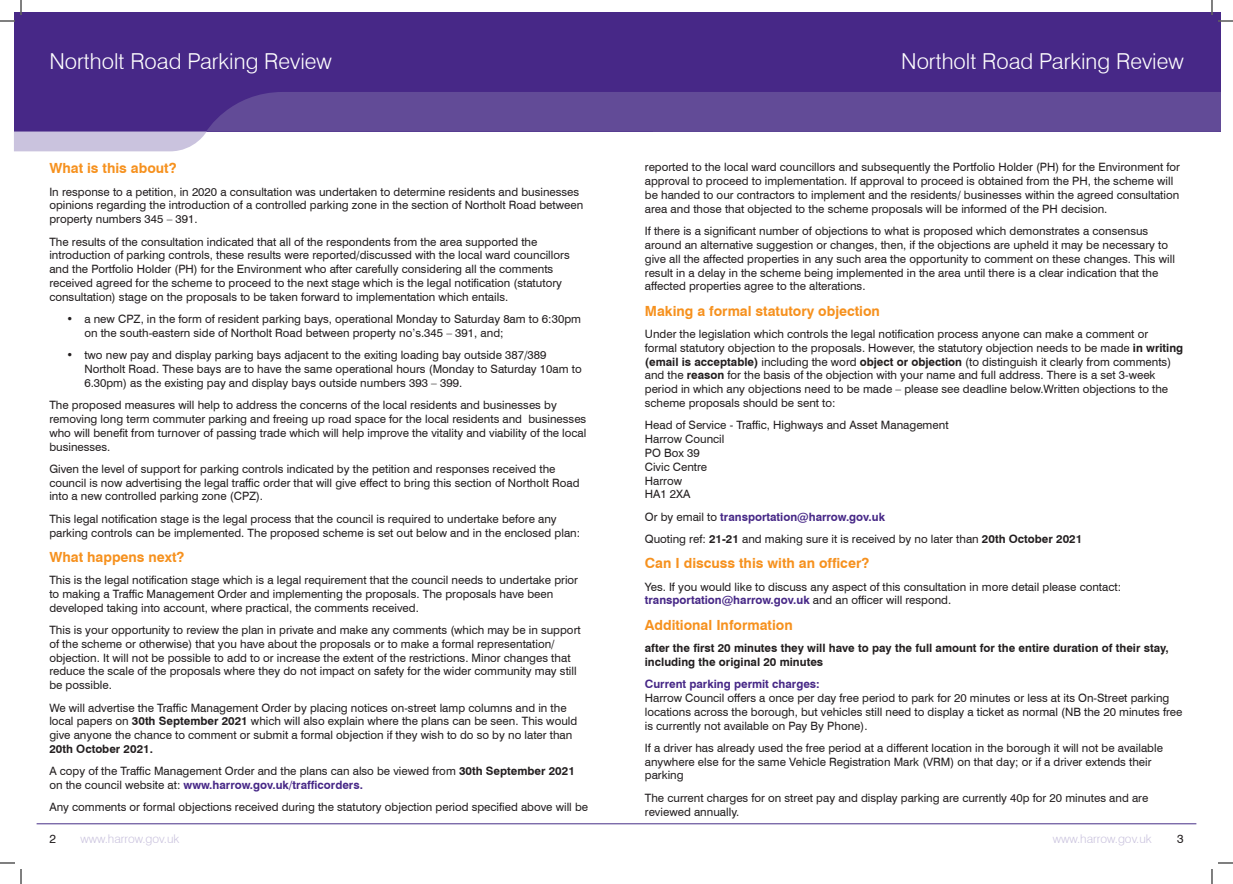
<style>
.page{position:relative;width:1233px;height:884px;background:#fff}
.page>*{position:absolute;margin:0;border:0;box-sizing:border-box;transform-origin:0 0}
.t1{font:300 22px "Swiss 721 BT";color:#fff}
.t2{font:700 14px "Swiss 721 BT";color:#f6911e}
.t3{font:300 12px "Swiss 721 BT";color:#cac3de}
.t4{font:12px "Swiss 721 BT";color:#231f20}
.t5{font:11.5px/13.8px "Swiss 721 BT";color:#231f20}
.t6{font:700 11.5px/13.8px "Swiss 721 BT";color:#231f20}
.t7{font:700 11.5px "Swiss 721 BT";color:#472887}
.s1{font-weight:700}
.s2{font-weight:700;color:#472887}
.s3{font-weight:400;color:#231f20}
</style>
<div class="page">
<hr style="left:37px;top:823px;width:1159px;height:1px;background:#472e87">
<div style="left:585px;top:12px;width:635px;height:120px;background:#472887"></div>
<div style="left:15px;top:12px;width:638px;height:120px;background:#472887"></div>
<svg style="left:14px;top:92px;width:1206px;height:59px"></svg>
<svg style="left:1218px;top:20px;width:15px;height:2px"></svg>
<svg style="left:1218px;top:862px;width:15px;height:2px"></svg>
<svg style="left:0;top:0;width:22px;height:22px"></svg>
<svg style="left:0;top:862px;width:22px;height:22px"></svg>
<svg style="left:1211px;top:0;width:1px;height:15px"></svg>
<svg style="left:1211px;top:869px;width:1px;height:15px"></svg>
<h1 class="t1" style="left:49px;top:48px;width:284px">Northolt Road Parking Review</h1>
<h1 class="t1" style="left:901px;top:48px;width:284px">Northolt Road Parking Review</h1>
<p class="t2" style="left:49px;top:159px;width:129px">What is this about?</p>
<p class="t5" style="left:49px;top:184px;width:535px">In response to a petition, in 2020 a consultation was undertaken to determine residents and businesses opinions regarding the introduction of a controlled parking zone in the section of Northolt Road between property numbers 345 – 391.</p>
<p class="t5" style="left:49px;top:234px;width:522px">The results of the consultation indicated that all of the respondents from the area supported the introduction of parking controls, these results were reported/discussed with the local ward councillors and the Portfolio Holder (PH) for the Environment who after carefully considering all the comments received agreed for the scheme to proceed to the next stage which is the legal notification (statutory consultation) stage on the proposals to be taken forward to implementation which entails.</p>
<p class="t5" style="left:84px;top:312px;width:498px;text-indent:-18px">• a new CPZ, in the form of resident parking bays, operational Monday to Saturday 8am to 6:30pm on the south-eastern side of Northolt Road between property no’s.345 – 391, and;</p>
<p class="t5" style="left:84px;top:348px;width:499px;text-indent:-18px">• two new pay and display parking bays adjacent to the exiting loading bay outside 387/389<br>Northolt Road. These bays are to have the same operational hours (Monday to Saturday 10am to<br>6.30pm) as the existing pay and display bays outside numbers 393 – 399.</p>
<p class="t5" style="left:49px;top:398px;width:538px">The proposed measures will help to address the concerns of the local residents and businesses by removing long term commuter parking and freeing up road space for the local residents and businesses who will benefit from turnover of passing trade which will help improve the vitality and viability of the local businesses.</p>
<p class="t5" style="left:49px;top:461px;width:531px">Given the level of support for parking controls indicated by the petition and responses received the council is now advertising the legal traffic order that will give effect to bring this section of Northolt Road into a new controlled parking zone (CPZ).</p>
<p class="t5" style="left:49px;top:511px;width:532px">This legal notification stage is the legal process that the council is required to undertake before any parking controls can be implemented. The proposed scheme is set out below and in the enclosed plan:</p>
<p class="t2" style="left:49px;top:547px;width:137px">What happens next?</p>
<p class="t5" style="left:49px;top:573px;width:530px">This is the legal notification stage which is a legal requirement that the council needs to undertake prior to making a Traffic Management Order and implementing the proposals. The proposals have been developed taking into account, where practical, the comments received.</p>
<p class="t5" style="left:49px;top:623px;width:533px">This is your opportunity to review the plan in private and make any comments (which may be in support of the scheme or otherwise) that you have about the proposals or to make a formal representation/ objection. It will not be possible to add to or increase the extent of the restrictions. Minor changes that reduce the scale of the proposals where they do not impact on safety for the wider community may still be possible.</p>
<p class="t5" style="left:49px;top:700px;width:529px">We will advertise the Traffic Management Order by placing notices on-street lamp columns and in the local papers on <span class="s1">30th September 2021</span> which will also explain where the plans can be seen. This would give anyone the chance to comment or submit a formal objection if they wish to do so by no later than <span class="s1">20th October 2021.</span></p>
<p class="t5" style="left:49px;top:764px;width:527px">A copy of the Traffic Management Order and the plans can also be viewed from <span class="s1">30th September 2021 </span>on the council website at: <span class="s2">www.harrow.gov.uk/trafficorders.</span></p>
<p class="t5" style="left:49px;top:800px;width:540px">Any comments or formal objections received during the statutory objection period specified above will be</p>
<p class="t5" style="left:645px;top:160px;width:537px">reported to the local ward councillors and subsequently the Portfolio Holder (PH) for the Environment for approval to proceed to implementation. If approval to proceed is obtained from the PH, the scheme will be handed to our contractors to implement and the residents/ businesses within the agreed consultation area and those that objected to the scheme proposals will be informed of the PH decision.</p>
<p class="t5" style="left:645px;top:224px;width:531px">If there is a significant number of objections to what is proposed which demonstrates a consensus around an alternative suggestion or changes, then, if the objections are upheld it may be necessary to give all the affected properties in any such area the opportunity to comment on these changes. This will result in a delay in the scheme being implemented in the area until there is a clear indication that the affected properties agree to the alterations.</p>
<p class="t2" style="left:645px;top:301px;width:237px">Making a formal statutory objection</p>
<p class="t5" style="left:645px;top:327px;width:540px">Under the legislation which controls the legal notification process anyone can make a comment or formal statutory objection to the proposals. However, the statutory objection needs to be made <span class="s1">in writing (email is acceptable)</span> including the word <span class="s1">object or objection</span> (to distinguish it clearly from comments) and the <span class="s1">reason</span> for the basis of the objection with your name and full address. There is a set 3-week period in which any objections need to be made – please see deadline below.Written objections to the scheme proposals should be sent to:</p>
<p class="t5" style="left:645px;top:418px;width:305px">Head of Service - Traffic, Highways and Asset Management</p>
<p class="t5" style="left:645px;top:432px;width:81px">Harrow Council</p>
<p class="t5" style="left:645px;top:445px;width:56px">PO Box 39</p>
<p class="t5" style="left:645px;top:459px;width:64px">Civic Centre</p>
<p class="t5" style="left:645px;top:473px;width:39px">Harrow</p>
<p class="t5" style="left:645px;top:487px;width:47px">HA1 2XA</p>
<p class="t7" style="left:645px;top:509px;width:242px"><span class="s3">Or by email to</span> transportation@harrow.gov.uk</p>
<p class="t5" style="left:645px;top:531px;width:439px">Quoting ref: <span class="s1">21-21</span> and making sure it is received by no later than <span class="s1">20th October 2021</span></p>
<p class="t2" style="left:645px;top:554px;width:226px">Can I discuss this with an officer?</p>
<p class="t5" style="left:645px;top:579px;width:478px">Yes. If you would like to discuss any aspect of this consultation in more detail please contact: <span class="s2">transportation@harrow.gov.uk</span> and an officer will respond.</p>
<p class="t2" style="left:645px;top:615px;width:149px">Additional Information</p>
<p class="t6" style="left:645px;top:641px;width:525px">after the first 20 minutes they will have to pay the full amount for the entire duration of their stay, including the original 20 minutes</p>
<p class="t7" style="left:645px;top:676px;width:176px">Current parking permit charges:</p>
<p class="t5" style="left:645px;top:690px;width:539px">Harrow Council offers a once per day free period to park for 20 minutes or less at its On-Street parking locations across the borough, but vehicles still need to display a ticket as normal (NB the 20 minutes free is currently not available on Pay By Phone).</p>
<p class="t5" style="left:645px;top:740px;width:519px">If a driver has already used the free period at a different location in the borough it will not be available anywhere else for the same Vehicle Registration Mark (VRM) on that day; or if a driver extends their parking</p>
<p class="t5" style="left:645px;top:790px;width:505px">The current charges for on street pay and display parking are currently 40p for 20 minutes and are reviewed annually.</p>
<p class="t3" style="left:81px;top:831px;width:100px">www.harrow.gov.uk</p>
<p class="t3" style="left:1053px;top:831px;width:100px">www.harrow.gov.uk</p>
<p class="t4" style="left:49px;top:830px;width:8px">2</p>
<p class="t4" style="left:1177px;top:830px;width:8px">3</p>
</div>
